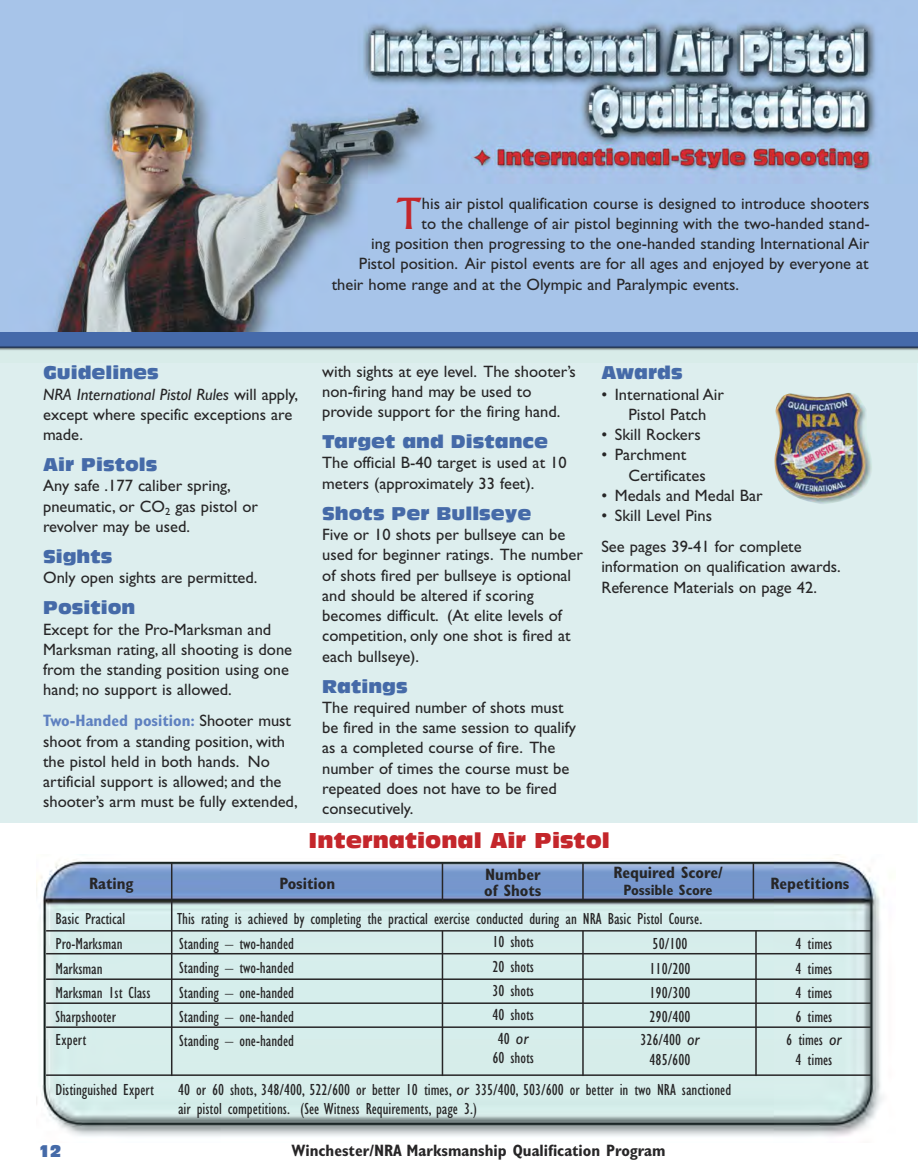
<style>
.page{position:relative;width:918px;height:1175px;background:#fff}
.page>*{position:absolute;margin:0;border:0;box-sizing:border-box;transform-origin:0 0}
.t1{font:41.7px "Albertus MT Std";color:#c4262b}
.t2{font:21px "Antique Olive Std Compact";color:#c4262b}
.t3{font:18px "Antique Olive Std Compact";color:#456aa8}
.t4{font:16.5px/20.2px "Gill Sans Std";color:#272627}
.t5{font:condensed 16.5px/24.2px "Gill Sans Std";color:#272627;text-align:center}
.t6{font:700 condensed 16.5px/16.5px "Gill Sans Std";color:#272627}
.t7{font:16.5px "Antique Olive Std Compact";color:#456aa8}
.t8{font:700 condensed 15px "Gill Sans Std";color:#272627}
.s1{font-style:italic}
.s2{font-weight:700;font-stretch:condensed;color:#5f81c0}
.s3{font-family:"Gill Sans"}
.s4{font-style:italic;font-stretch:normal}
</style>
<div class="page">
<img style="left:0;top:0;width:918px;height:332px">
<img style="left:36px;top:854px;width:847px;height:283px">
<hr style="left:171px;top:863px;width:1px;height:213px;background:#272627">
<hr style="left:442px;top:930px;width:1px;height:146px;background:#272627">
<hr style="left:442px;top:863px;width:1px;height:38px;background:#272627">
<hr style="left:582px;top:863px;width:2px;height:36px;background:#272627">
<hr style="left:582px;top:930px;width:2px;height:146px;background:#272627">
<hr style="left:753px;top:863px;width:1px;height:38px;background:#272627">
<hr style="left:755px;top:930px;width:2px;height:146px;background:#272627">
<hr style="left:46px;top:953px;width:825px;height:1px;background:#272627">
<hr style="left:46px;top:978px;width:825px;height:2px;background:#272627">
<hr style="left:46px;top:1002px;width:825px;height:2px;background:#272627">
<hr style="left:46px;top:1026px;width:825px;height:2px;background:#272627">
<hr style="left:46px;top:930px;width:825px;height:1px;background:#272627">
<hr style="left:46px;top:1074px;width:825px;height:1px;background:#272627">
<img style="left:0;top:332px;width:918px;height:31px">
<img style="left:774px;top:392px;width:98px;height:112px">
<p class="t1" style="left:396px;top:198px;width:28px">T</p>
<p class="t4" style="left:422px;top:194px;width:449px">his air pistol qualification course is designed to introduce shooters</p>
<p class="t4" style="left:422px;top:215px;width:450px">to the challenge of air pistol beginning with the two-handed stand-</p>
<p class="t4" style="left:371px;top:235px;width:500px">ing position then progressing to the one-handed standing International Air</p>
<p class="t4" style="left:359px;top:255px;width:511px">Pistol position. Air pistol events are for all ages and enjoyed by everyone at</p>
<p class="t4" style="left:332px;top:275px;width:409px">their home range and at the Olympic and Paralympic events.</p>
<p class="t3" style="left:43px;top:366px;width:117px">Guidelines</p>
<p class="t4" style="left:43px;top:385px;width:257px"><span class="s1">NRA International Pistol Rules</span> will apply, except where specific exceptions are made.</p>
<p class="t3" style="left:43px;top:458px;width:116px">Air Pistols</p>
<p class="t4" style="left:43px;top:477px;width:216px">Any safe .177 caliber spring, pneumatic, or CO<sub>2</sub> gas pistol or revolver may be used.</p>
<p class="t3" style="left:43px;top:549px;width:71px">Sights</p>
<p class="t4" style="left:43px;top:569px;width:216px">Only open sights are permitted.</p>
<p class="t3" style="left:43px;top:601px;width:94px">Position</p>
<p class="t4" style="left:43px;top:620px;width:251px">Except for the Pro-Marksman and Marksman rating, all shooting is done from the standing position using one hand; no support is allowed.</p>
<p class="t4" style="left:43px;top:712px;width:256px"><span class="s2">Two-Handed position:</span> Shooter must shoot from a standing position, with the pistol held in both hands. No artificial support is allowed; and the shooter’s arm must be fully extended,</p>
<p class="t4" style="left:322px;top:362px;width:255px">with sights at eye level. The shooter’s non-firing hand may be used to provide support for the firing hand.</p>
<p class="t3" style="left:322px;top:435px;width:227px">Target and Distance</p>
<p class="t4" style="left:322px;top:454px;width:246px">The official B-40 target is used at 10 meters (approximately 33 feet).</p>
<p class="t3" style="left:322px;top:506px;width:211px">Shots Per Bullseye</p>
<p class="t4" style="left:322px;top:526px;width:262px">Five or 10 shots per bullseye can be used for beginner ratings. The number of shots fired per bullseye is optional and should be altered if scoring becomes difficult. (At elite levels of competition, only one shot is fired at each bullseye).</p>
<p class="t3" style="left:322px;top:679px;width:87px">Ratings</p>
<p class="t4" style="left:322px;top:699px;width:255px">The required number of shots must be fired in the same session to qualify as a completed course of fire. The number of times the course must be repeated does not have to be fired consecutively.</p>
<p class="t3" style="left:601px;top:366px;width:83px">Awards</p>
<p class="t4" style="left:601px;top:385px;width:124px;text-align:center"><span class="s3">•</span> International Air<br>Pistol Patch</p>
<p class="t4" style="left:601px;top:426px;width:101px"><span class="s3">•</span> Skill Rockers</p>
<p class="t4" style="left:628px;top:446px;width:79px;text-indent:-27px"><span class="s3">•</span> Parchment<br>Certificates</p>
<p class="t4" style="left:601px;top:487px;width:163px"><span class="s3">•</span> Medals and Medal Bar</p>
<p class="t4" style="left:601px;top:501px;width:202px;line-height:31px"><span class="s3">•</span> Skill Level Pins<br>See pages 39-41 for complete</p>
<p class="t4" style="left:601px;top:558px;width:241px">information on qualification awards.<br>Reference Materials on page 42.</p>
<p class="t2" style="left:308px;top:832px;width:303px">International Air Pistol</p>
<p class="t6" style="left:89px;top:876px;width:46px">Rating</p>
<p class="t6" style="left:279px;top:876px;width:57px">Position</p>
<p class="t6" style="left:484px;top:867px;width:59px">Number of Shots</p>
<p class="t6" style="left:613px;top:866px;width:111px">Required Score/</p>
<p class="t8" style="left:623px;top:884px;width:91px">Possible Score</p>
<p class="t6" style="left:770px;top:876px;width:81px">Repetitions</p>
<p class="t5" style="left:56px;top:908px;width:97px;text-align:left">Basic Practical<br>Pro-Marksman<br>Marksman<br>Marksman 1st Class<br>Sharpshooter<br>Expert</p>
<p class="t5" style="left:56px;top:1078px;width:100px">Distinguished Expert</p>
<p class="t5" style="left:177px;top:908px;width:527px">This rating is achieved by completing the practical exercise conducted during an NRA Basic Pistol Course.</p>
<p class="t5" style="left:492px;top:931px;width:43px">10 shots<br>20 shots<br>30 shots<br>40 shots<br>40 <span class="s4">or</span></p>
<p class="t5" style="left:492px;top:1047px;width:43px">60 shots</p>
<p class="t5" style="left:179px;top:932px;width:116px;text-align:justify">Standing – two-handed Standing – two-handed Standing – one-handed Standing – one-handed Standing – one-handed</p>
<p class="t5" style="left:178px;top:1081px;width:555px;line-height:19.5px;text-align:left">40 or 60 shots, 348/400, 522/600 or better 10 times, <span class="s4">or</span> 335/400, 503/600 or better in two NRA sanctioned air pistol competitions. (See Witness Requirements, page 3.)</p>
<p class="t5" style="left:640px;top:933px;width:61px">50/100<br>110/200<br>190/300<br>290/400<br>326/400 <span class="s4">or</span></p>
<p class="t5" style="left:650px;top:1048px;width:42px">485/600</p>
<p class="t7" style="left:38px;top:1144px;width:25px">12</p>
<p class="t6" style="left:291px;top:1143px;width:376px">Winchester/NRA Marksmanship Qualification Program</p>
<p class="t5" style="left:786px;top:933px;width:57px">4 times<br>4 times<br>4 times<br>6 times<br>6 times <span class="s4">or</span></p>
<p class="t5" style="left:796px;top:1048px;width:38px">4 times</p>
</div>
